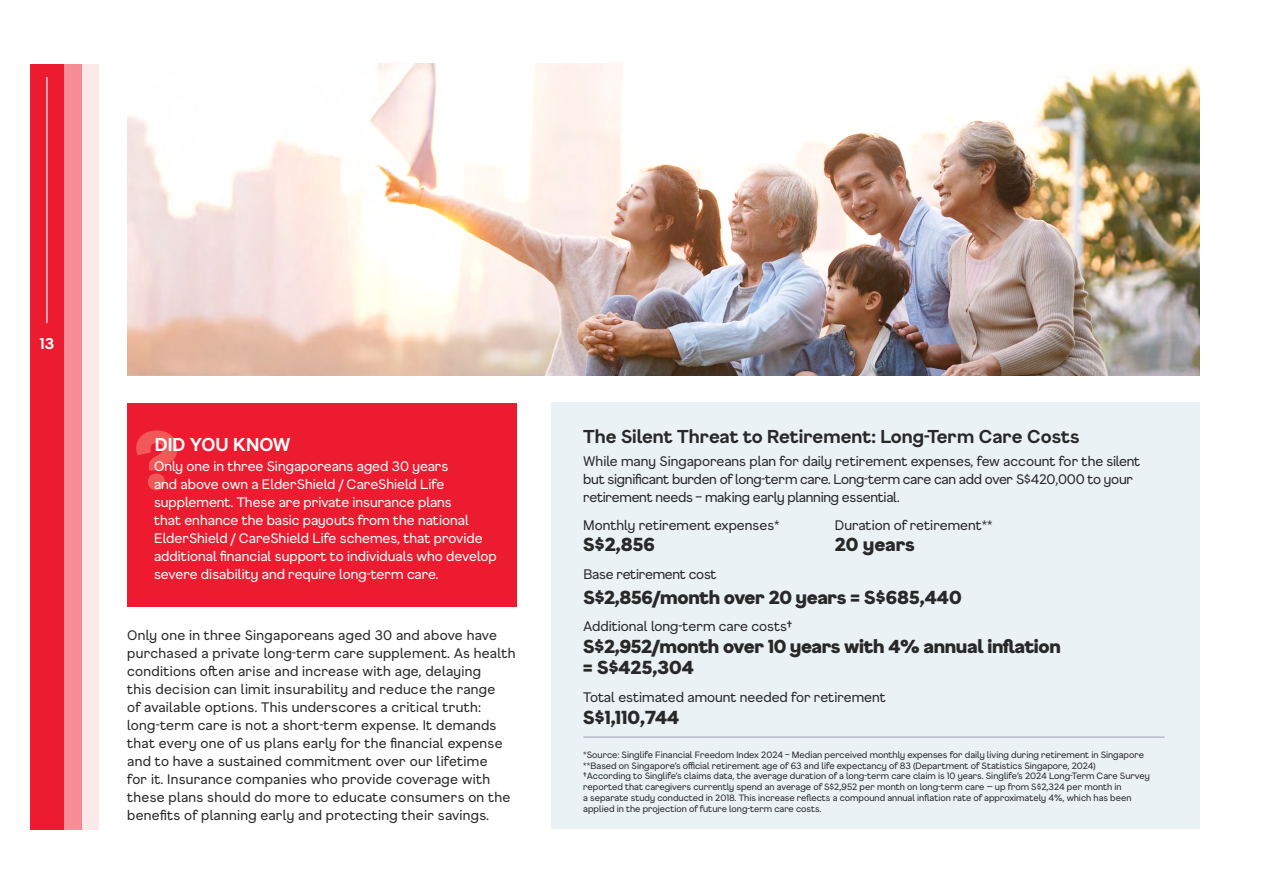
<style>
.page{position:relative;width:1263px;height:893px;background:#fff}
.page>*{position:absolute;margin:0;border:0;box-sizing:border-box;transform-origin:0 0}
.t1{font:900 18px/21.6px "F37 Gruffy";letter-spacing:-.02em;color:#292829}
.t2{font:700 18px "F37 Gruffy";color:#292829}
.t3{font:700 18px "F37 Gruffy";color:#fff}
.t4{font:700 15px "F37 Gruffy";color:#fff}
.t5{font:13.5px/18px "F37 Gruffy";letter-spacing:.015em;color:#292829}
.t6{font:13.5px/18px "F37 Gruffy";color:#fff}
.t7{font:13.5px/18px "F37 Gruffy";letter-spacing:-.02em;color:#292829}
.t8{font:9px/10.8px "F37 Gruffy";color:#292829}
</style>
<div class="page">
<div style="left:551px;top:403px;width:648px;height:426px;background:#ebf2f6"></div>
<hr style="left:583px;top:736px;width:582px;height:2px;background:#babcc8">
<img style="left:127px;top:64px;width:1072px;height:312px">
<div style="left:127px;top:403px;width:390px;height:203px;background:#ed1b30"></div>
<svg style="left:136px;top:430px;width:41px;height:60px"></svg>
<div style="left:30px;top:64px;width:34px;height:765px;background:#ed1b30"></div>
<div style="left:64px;top:64px;width:17px;height:765px;background:#f68d97"></div>
<div style="left:81px;top:64px;width:18px;height:765px;background:#fde8ea"></div>
<hr style="left:46px;top:77px;width:1px;height:246px;background:#fff">
<p class="t4" style="left:40px;top:334px;width:16px">13</p>
<h1 class="t3" style="left:155px;top:432px;width:137px">DID YOU KNOW</h1>
<p class="t6" style="left:154px;top:456px;width:344px">Only one in three Singaporeans aged 30 years<br>and above own a ElderShield / CareShield Life supplement. These are private insurance plans<br>that enhance the basic payouts from the national ElderShield / CareShield Life schemes, that provide additional financial support to individuals who develop severe disability and require long-term care.</p>
<p class="t5" style="left:127px;top:626px;width:390px">Only one in three Singaporeans aged 30 and above have purchased a private long-term care supplement. As health conditions often arise and increase with age, delaying<br>this decision can limit insurability and reduce the range<br>of available options. This underscores a critical truth: long-term care is not a short-term expense. It demands that every one of us plans early for the financial expense and to have a sustained commitment over our lifetime<br>for it. Insurance companies who provide coverage with these plans should do more to educate consumers on the benefits of planning early and protecting their savings.</p>
<h1 class="t2" style="left:583px;top:424px;width:498px">The Silent Threat to Retirement: Long-Term Care Costs</h1>
<p class="t7" style="left:583px;top:452px;width:558px">While many Singaporeans plan for daily retirement expenses, few account for the silent but significant burden of long-term care. Long-term care can add over S$420,000 to your retirement needs – making early planning essential.</p>
<p class="t5" style="left:583px;top:516px;width:198px">Monthly retirement expenses*</p>
<h1 class="t1" style="left:583px;top:534px;width:73px">S$2,856</h1>
<p class="t7" style="left:583px;top:565px;width:135px">Base retirement cost</p>
<p class="t5" style="left:835px;top:516px;width:159px">Duration of retirement**</p>
<h1 class="t1" style="left:835px;top:534px;width:81px">20 years</h1>
<h1 class="t1" style="left:583px;top:586px;width:380px">S$2,856/month over 20 years = S$685,440</h1>
<p class="t5" style="left:583px;top:617px;width:211px">Additional long-term care costs†</p>
<h1 class="t1" style="left:583px;top:635px;width:479px">S$2,952/month over 10 years with 4% annual inflation = S$425,304</h1>
<p class="t5" style="left:583px;top:688px;width:304px">Total estimated amount needed for retirement</p>
<h1 class="t1" style="left:583px;top:706px;width:97px">S$1,110,744</h1>
<p class="t8" style="left:583px;top:749px;width:568px">*Source: Singlife Financial Freedom Index 2024 – Median perceived monthly expenses for daily living during retirement in Singapore **Based on Singapore’s official retirement age of 63 and life expectancy of 83 (Department of Statistics Singapore, 2024)<br>†According to Singlife’s claims data, the average duration of a long-term care claim is 10 years. Singlife’s 2024 Long-Term Care Survey reported that caregivers currently spend an average of S$2,952 per month on long-term care — up from S$2,324 per month in<br>a separate study conducted in 2018. This increase reflects a compound annual inflation rate of approximately 4%, which has been applied in the projection of future long-term care costs.</p>
</div>
